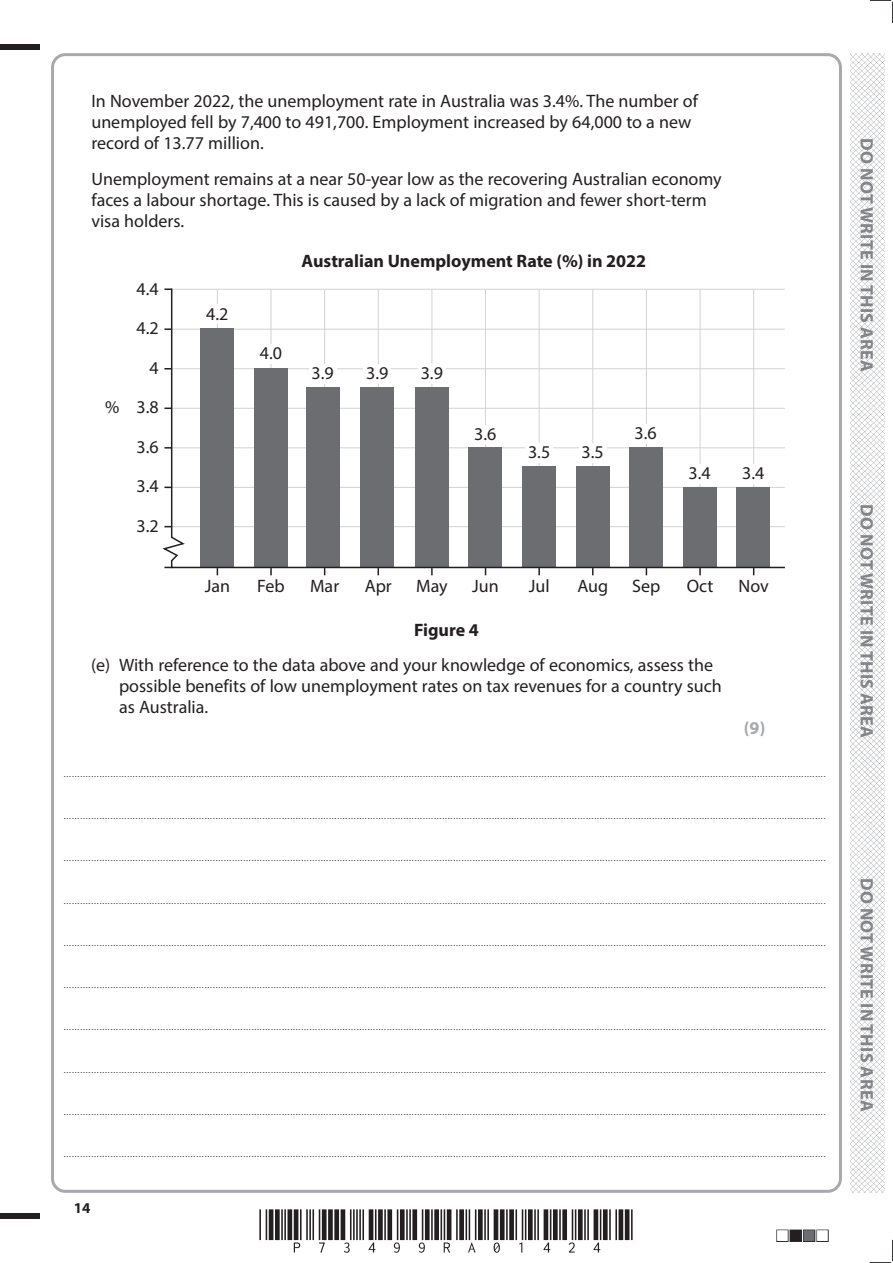
<style>
.page{position:relative;width:893px;height:1263px;background:#fff}
.page>*{position:absolute;margin:0;border:0;box-sizing:border-box;transform-origin:0 0}
.t1{font:18px/21px "Myriad Pro";color:#231f20}
.t2{font:700 18px "Myriad Pro";letter-spacing:.02em;color:#808285}
.t3{font:700 18px "Myriad Pro";color:#231f20}
.t4{font:700 18px "Myriad Pro";color:#a8a9ad}
.t5{font:700 15px "Myriad Pro";color:#231f20}
.t6{font:9px "Myriad Pro";color:#231f20}
</style>
<div class="page">
<div style="left:0;top:44px;width:40px;height:5px;background:#231f20"></div>
<div style="left:0;top:1214px;width:40px;height:5px;background:#231f20"></div>
<svg style="left:870px;top:0;width:23px;height:23px"></svg>
<svg style="left:870px;top:1240px;width:23px;height:23px"></svg>
<img style="left:850px;top:53px;width:34px;height:1140px">
<svg style="left:270px;top:569px;width:2px;height:6px"></svg>
<svg style="left:377px;top:569px;width:2px;height:6px"></svg>
<svg style="left:431px;top:569px;width:2px;height:6px"></svg>
<svg style="left:538px;top:569px;width:2px;height:6px"></svg>
<svg style="left:699px;top:569px;width:2px;height:6px"></svg>
<svg style="left:162px;top:288px;width:623px;height:281px"></svg>
<h1 class="t1" style="left:91px;top:90px;width:608px">In November 2022, the unemployment rate in Australia was 3.4%. The number of unemployed fell by 7,400 to 491,700. Employment increased by 64,000 to a new record of 13.77 million.</h1>
<h1 class="t1" style="left:91px;top:168px;width:632px">Unemployment remains at a near 50-year low as the recovering Australian economy faces a labour shortage. This is caused by a lack of migration and fewer short-term visa holders.</h1>
<h1 class="t1" style="left:105px;top:397px;width:16px">%</h1>
<h1 class="t1" style="left:136px;top:278px;width:24px">4.4</h1>
<h1 class="t1" style="left:136px;top:317px;width:24px">4.2</h1>
<h1 class="t1" style="left:149px;top:357px;width:11px">4</h1>
<h1 class="t1" style="left:136px;top:397px;width:24px">3.8</h1>
<h1 class="t1" style="left:136px;top:436px;width:24px">3.6</h1>
<h1 class="t1" style="left:136px;top:476px;width:24px">3.4</h1>
<h1 class="t1" style="left:136px;top:515px;width:24px">3.2</h1>
<h1 class="t1" style="left:206px;top:303px;width:24px">4.2</h1>
<h1 class="t3" style="left:301px;top:249px;width:346px">Australian Unemployment Rate (%) in 2022</h1>
<h1 class="t1" style="left:260px;top:342px;width:24px">4.0</h1>
<h1 class="t1" style="left:311px;top:362px;width:24px">3.9</h1>
<h1 class="t1" style="left:366px;top:362px;width:24px">3.9</h1>
<h1 class="t1" style="left:421px;top:362px;width:24px">3.9</h1>
<h1 class="t1" style="left:474px;top:423px;width:24px">3.6</h1>
<h1 class="t1" style="left:528px;top:441px;width:24px">3.5</h1>
<h1 class="t1" style="left:582px;top:441px;width:24px">3.5</h1>
<h1 class="t1" style="left:634px;top:422px;width:24px">3.6</h1>
<h1 class="t1" style="left:688px;top:462px;width:24px">3.4</h1>
<h1 class="t1" style="left:742px;top:462px;width:24px">3.4</h1>
<h1 class="t1" style="left:205px;top:575px;width:27px">Jan</h1>
<h1 class="t1" style="left:257px;top:575px;width:29px">Feb</h1>
<h1 class="t1" style="left:310px;top:575px;width:31px">Mar</h1>
<h1 class="t1" style="left:365px;top:575px;width:29px">Apr</h1>
<h1 class="t1" style="left:416px;top:575px;width:33px">May</h1>
<h1 class="t1" style="left:472px;top:575px;width:28px">Jun</h1>
<h1 class="t1" style="left:529px;top:575px;width:22px">Jul</h1>
<h1 class="t1" style="left:577px;top:575px;width:32px">Aug</h1>
<h1 class="t1" style="left:632px;top:575px;width:30px">Sep</h1>
<h1 class="t1" style="left:687px;top:575px;width:28px">Oct</h1>
<h1 class="t1" style="left:738px;top:575px;width:32px">Nov</h1>
<h1 class="t3" style="left:414px;top:618px;width:66px">Figure 4</h1>
<h1 class="t1" style="left:119px;top:655px;width:604px;text-indent:-28px">(e) With reference to the data above and your knowledge of economics, assess the possible benefits of low unemployment rates on tax revenues for a country such as Australia.</h1>
<h1 class="t4" style="left:744px;top:717px;width:23px">(9)</h1>
<p class="t6" style="left:64px;top:768px;width:763px">....................................................................................................................................................................................................................................................................................</p>
<p class="t6" style="left:64px;top:810px;width:763px">....................................................................................................................................................................................................................................................................................</p>
<p class="t6" style="left:64px;top:853px;width:763px">....................................................................................................................................................................................................................................................................................</p>
<p class="t6" style="left:64px;top:895px;width:763px">....................................................................................................................................................................................................................................................................................</p>
<p class="t6" style="left:64px;top:937px;width:763px">....................................................................................................................................................................................................................................................................................</p>
<p class="t6" style="left:64px;top:979px;width:763px">....................................................................................................................................................................................................................................................................................</p>
<p class="t6" style="left:64px;top:1022px;width:763px">....................................................................................................................................................................................................................................................................................</p>
<p class="t6" style="left:64px;top:1064px;width:763px">....................................................................................................................................................................................................................................................................................</p>
<p class="t6" style="left:64px;top:1106px;width:763px">....................................................................................................................................................................................................................................................................................</p>
<p class="t6" style="left:64px;top:1148px;width:763px">....................................................................................................................................................................................................................................................................................</p>
<h2 class="t5" style="left:74px;top:1198px;width:18px">14</h2>
<h1 class="t2" style="left:878px;top:138px;width:235px;rotate:90deg">DO NOT WRITE IN THIS AREA</h1>
<h1 class="t2" style="left:878px;top:504px;width:235px;rotate:90deg">DO NOT WRITE IN THIS AREA</h1>
<h1 class="t2" style="left:878px;top:878px;width:235px;rotate:90deg">DO NOT WRITE IN THIS AREA</h1>
</div>
